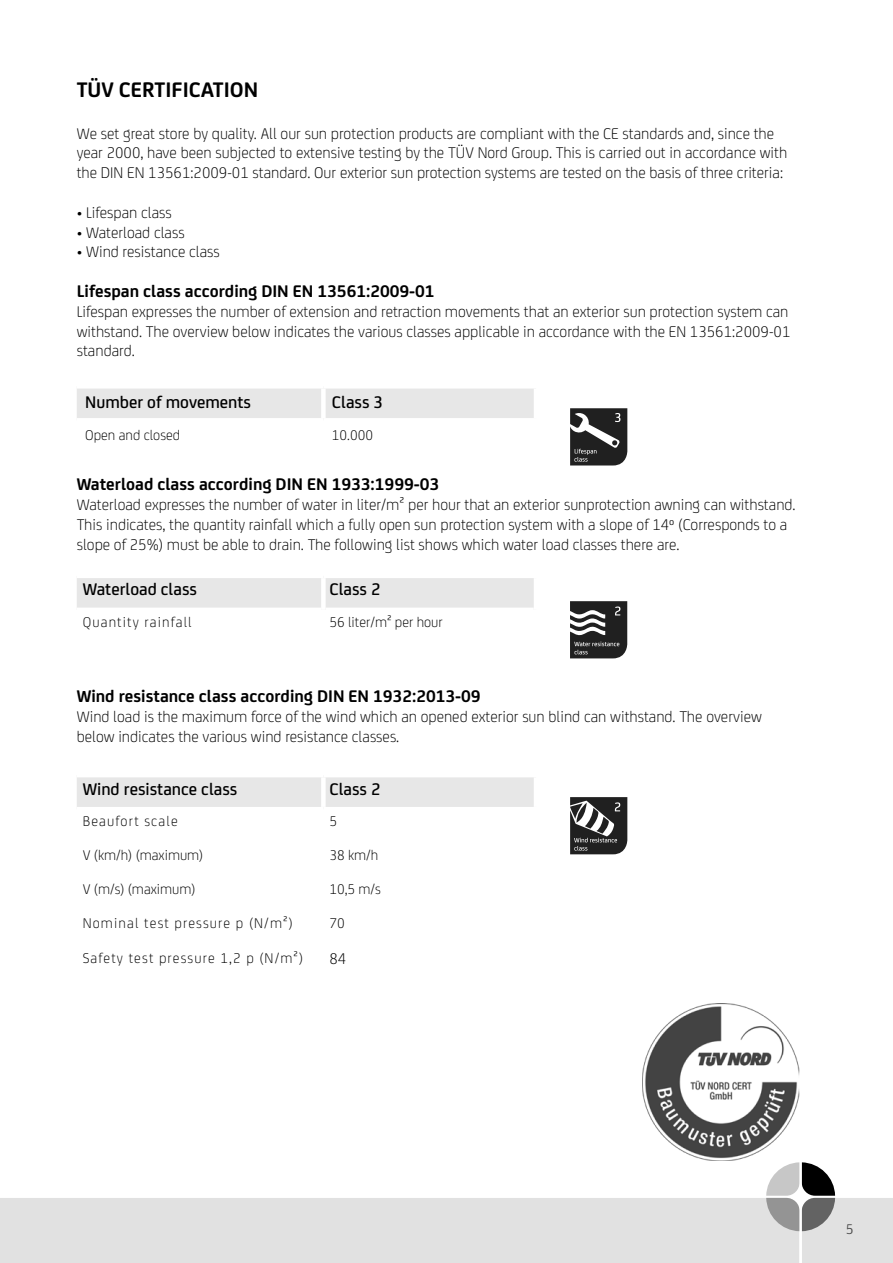
<style>
.page{position:relative;width:893px;height:1263px;background:#fff}
.page>*{position:absolute;margin:0;border:0;box-sizing:border-box;transform-origin:0 0}
.t1{font:700 22.5px "FS Joey";color:#000}
.t2{font:700 18px "FS Joey";color:#000}
.t3{font:500 18px "FS Joey";color:#000}
.t4{font:300 16.5px/19.8px "FS Joey";color:#000}
.t5{font:300 15px "FS Joey";letter-spacing:.075em;color:#000}
.t6{font:300 15px "FS Joey";color:#000}
.t7{font:15px "FS Joey";color:#494949}
</style>
<div class="page">
<div style="left:77px;top:389px;width:457px;height:29px;background:#e7e7e7"></div>
<div style="left:321px;top:389px;width:5px;height:29px;background:#fff"></div>
<div style="left:77px;top:578px;width:457px;height:30px;background:#e7e7e7"></div>
<div style="left:321px;top:578px;width:5px;height:32px;background:#fff"></div>
<div style="left:77px;top:777px;width:457px;height:30px;background:#e7e7e7"></div>
<div style="left:321px;top:777px;width:5px;height:30px;background:#fff"></div>
<img style="left:642px;top:1003px;width:158px;height:157px">
<svg style="left:570px;top:797px;width:57px;height:57px;background:#4d4d4d"></svg>
<svg style="left:570px;top:601px;width:57px;height:57px;background:#484848"></svg>
<svg style="left:570px;top:408px;width:57px;height:57px;background:#464646"></svg>
<div style="left:0;top:1198px;width:766px;height:65px;background:#e1e1e1"></div>
<svg style="left:766px;top:1162px;width:127px;height:101px"></svg>
<hr style="left:800px;top:0;width:2px;height:1263px;background:#fff">
<h1 class="t1" style="left:77px;top:73px;width:183px">TÜV CERTIFICATION</h1>
<p class="t4" style="left:77px;top:122px;width:712px">We set great store by quality. All our sun protection products are compliant with the CE standards and, since the year 2000, have been subjected to extensive testing by the TÜV Nord Group. This is carried out in accordance with the DIN EN 13561:2009-01 standard. Our exterior sun protection systems are tested on the basis of three criteria:</p>
<p class="t4" style="left:77px;top:201px;width:97px">• Lifespan class</p>
<p class="t4" style="left:77px;top:221px;width:109px">• Waterload class</p>
<p class="t4" style="left:77px;top:241px;width:145px">• Wind resistance class</p>
<p class="t2" style="left:77px;top:278px;width:359px">Lifespan class according DIN EN 13561:2009-01</p>
<p class="t4" style="left:77px;top:300px;width:715px;text-align:justify">Lifespan expresses the number of extension and retraction movements that an exterior sun protection system can withstand. The overview below indicates the various classes applicable in accordance with the EN 13561:2009-01 standard.</p>
<p class="t3" style="left:85px;top:389px;width:167px">Number of movements</p>
<p class="t3" style="left:332px;top:389px;width:53px">Class 3</p>
<p class="t6" style="left:85px;top:424px;width:96px">Open and closed</p>
<p class="t5" style="left:332px;top:424px;width:43px">10.000</p>
<p class="t2" style="left:77px;top:471px;width:364px">Waterload class according DIN EN 1933:1999-03</p>
<p class="t4" style="left:77px;top:494px;width:720px">Waterload expresses the number of water in liter/m² per hour that an exterior sunprotection awning can withstand.<br>This indicates, the quantity rainfall which a fully open sun protection system with a slope of 14º (Corresponds to a slope of 25%) must be able to drain. The following list shows which water load classes there are.</p>
<p class="t3" style="left:83px;top:576px;width:116px">Waterload class</p>
<p class="t3" style="left:329px;top:576px;width:53px">Class 2</p>
<p class="t5" style="left:83px;top:611px;width:111px">Quantity rainfall</p>
<p class="t6" style="left:329px;top:611px;width:115px">56 liter/m² per hour</p>
<p class="t2" style="left:77px;top:683px;width:405px">Wind resistance class according DIN EN 1932:2013-09</p>
<p class="t4" style="left:77px;top:705px;width:687px">Wind load is the maximum force of the wind which an opened exterior sun blind can withstand. The overview below indicates the various wind resistance classes.</p>
<p class="t3" style="left:83px;top:775px;width:156px">Wind resistance class</p>
<p class="t3" style="left:329px;top:775px;width:53px">Class 2</p>
<p class="t5" style="left:83px;top:811px;width:97px">Beaufort scale</p>
<p class="t5" style="left:329px;top:811px;width:9px">5</p>
<p class="t6" style="left:83px;top:845px;width:122px">V (km/h) (maximum)</p>
<p class="t5" style="left:329px;top:845px;width:50px">38 km/h</p>
<p class="t6" style="left:83px;top:879px;width:114px">V (m/s) (maximum)</p>
<p class="t5" style="left:329px;top:879px;width:53px">10,5 m/s</p>
<p class="t5" style="left:83px;top:913px;width:212px">Nominal test pressure p (N/m²)</p>
<p class="t5" style="left:329px;top:913px;width:17px">70</p>
<p class="t5" style="left:83px;top:947px;width:222px">Safety test pressure 1,2 p (N/m²)</p>
<p class="t4" style="left:329px;top:947px;width:18px">84</p>
<p class="t7" style="left:846px;top:1218px;width:9px">5</p>
</div>
